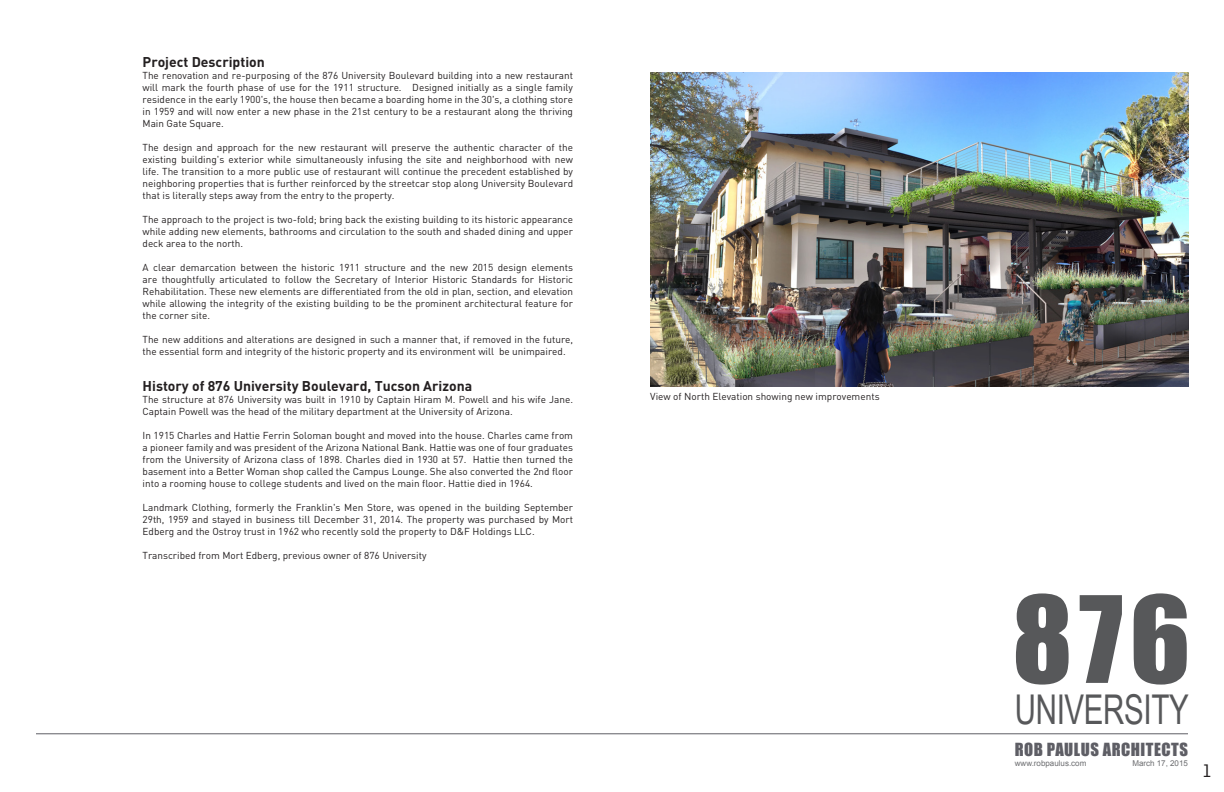
<style>
.page{position:relative;width:1224px;height:792px;background:#fff}
.page>*{position:absolute;margin:0;border:0;box-sizing:border-box;transform-origin:0 0}
.t1{font:111px "Impact";color:#57585a}
.t2{font:41px "Arial Narrow";letter-spacing:-.01em;color:#57585a;scale:.88 1}
.t3{font:18px "Intro";color:#231f20}
.t4{font:16.6px "Impact";letter-spacing:.03em;color:#5e5e65}
.t5{font:700 14px "DIN";color:#231f20}
.t6{font:10px/12px "DIN";color:#231f20;text-align:justify}
.t7{font:8px "Arial";color:#6c6d70}
</style>
<div class="page">
<img style="left:650px;top:72px;width:539px;height:314px">
<hr style="left:36px;top:733px;width:1152px;height:1px;background:#5e5e65">
<p class="t5" style="left:143px;top:53px;width:124px">Project Description</p>
<p class="t6" style="left:143px;top:69px;width:432px">The renovation and re-purposing of the 876 University Boulevard building into a new restaurant will mark the fourth phase of use for the 1911 structure. Designed initially as a single family residence in the early 1900's, the house then became a boarding home in the 30's, a clothing store in 1959 and will now enter a new phase in the 21st century to be a restaurant along the thriving Main Gate Square.</p>
<p class="t6" style="left:143px;top:141px;width:432px">The design and approach for the new restaurant will preserve the authentic character of the existing building's exterior while simultaneously infusing the site and neighborhood with new life. The transition to a more public use of restaurant will continue the precedent established by neighboring properties that is further reinforced by the streetcar stop along University Boulevard that is literally steps away from the entry to the property.</p>
<p class="t6" style="left:143px;top:213px;width:432px">The approach to the project is two-fold; bring back the existing building to its historic appearance while adding new elements, bathrooms and circulation to the south and shaded dining and upper deck area to the north.</p>
<p class="t6" style="left:143px;top:261px;width:432px">A clear demarcation between the historic 1911 structure and the new 2015 design elements are thoughtfully articulated to follow the Secretary of Interior Historic Standards for Historic Rehabilitation. These new elements are differentiated from the old in plan, section, and elevation while allowing the integrity of the existing building to be the prominent architectural feature for the corner site.</p>
<p class="t6" style="left:143px;top:333px;width:432px">The new additions and alterations are designed in such a manner that, if removed in the future, the essential form and integrity of the historic property and its environment will be unimpaired.</p>
<p class="t5" style="left:143px;top:377px;width:331px">History of 876 University Boulevard, Tucson Arizona</p>
<p class="t6" style="left:143px;top:393px;width:432px">The structure at 876 University was built in 1910 by Captain Hiram M. Powell and his wife Jane.<br>Captain Powell was the head of the military department at the University of Arizona.</p>
<p class="t6" style="left:143px;top:429px;width:432px">In 1915 Charles and Hattie Ferrin Soloman bought and moved into the house. Charles came from a pioneer family and was president of the Arizona National Bank. Hattie was one of four graduates from the University of Arizona class of 1898. Charles died in 1930 at 57. Hattie then turned the basement into a Better Woman shop called the Campus Lounge. She also converted the 2nd floor into a rooming house to college students and lived on the main floor. Hattie died in 1964.</p>
<p class="t6" style="left:143px;top:501px;width:432px">Landmark Clothing, formerly the Franklin's Men Store, was opened in the building September 29th, 1959 and stayed in business till December 31, 2014. The property was purchased by Mort Edberg and the Ostroy trust in 1962 who recently sold the property to D&amp;F Holdings LLC.</p>
<p class="t6" style="left:143px;top:549px;width:286px">Transcribed from Mort Edberg, previous owner of 876 University</p>
<p class="t6" style="left:650px;top:390px;width:231px">View of North Elevation showing new improvements</p>
<h1 class="t1" style="left:1012px;top:553px;width:180px">876</h1>
<h2 class="t2" style="left:1015px;top:680px;width:199px">UNIVERSITY</h2>
<p class="t7" style="left:1015px;top:758px;width:73px">www.robpaulus.com</p>
<p class="t7" style="left:1132px;top:758px;width:57px">March 17, 2015</p>
<h3 class="t4" style="left:1015px;top:737px;width:175px">ROB PAULUS ARCHITECTS</h3>
<p class="t3" style="left:1203px;top:759px;width:9px">1</p>
</div>
